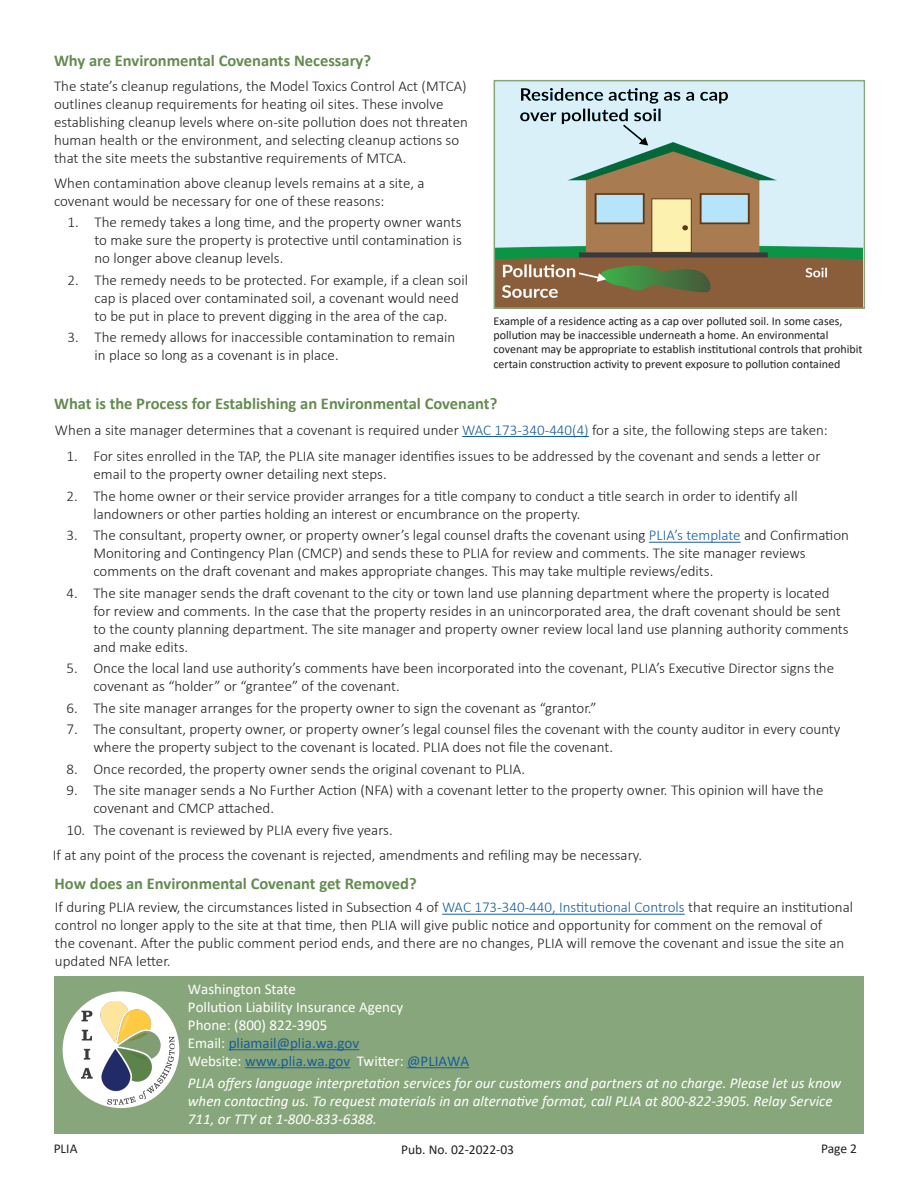
<style>
.page{position:relative;width:918px;height:1188px;background:#fff}
.page>*{position:absolute;margin:0;border:0;box-sizing:border-box;transform-origin:0 0}
.t1{font:700 16.5px "Calibri";color:#648b50}
.t2{font:300 15px/18px "Calibri";color:#231f20}
.t3{font:italic 15px/18px "Calibri";color:#fff}
.t4{font:15px/18px "Calibri";color:#fff}
.t5{font:15px "Calibri";color:#175d9e}
.t6{font:13.5px "Calibri";color:#231f20}
.t7{font:12px/14.4px "Calibri";color:#231f20}
.s1{color:#175d9e}
.s2{color:#fff}
</style>
<div class="page">
<div style="left:54px;top:977px;width:810px;height:157px;background:#88a67b"></div>
<hr style="left:229px;top:1049px;width:130px;height:1px;background:#175d9e">
<hr style="left:245px;top:1067px;width:105px;height:1px;background:#175d9e">
<hr style="left:407px;top:1067px;width:62px;height:1px;background:#175d9e">
<div style="left:63px;top:991px;width:116px;height:117px;background:#fff;border-radius:50%"></div>
<img style="left:81px;top:1001px;width:93px;height:104px">
<hr style="left:462px;top:436px;width:127px;height:1px;background:#175d9e">
<hr style="left:649px;top:542px;width:92px;height:1px;background:#175d9e">
<hr style="left:442px;top:914px;width:243px;height:1px;background:#175d9e">
<img style="left:497px;top:83px;width:365px;height:223px">
<div style="left:494px;top:80px;width:371px;height:229px;border:2px solid #88a67b"></div>
<p class="t1" style="left:54px;top:49px;width:319px">Why are Environmental Covenants Necessary?</p>
<p class="t2" style="left:54px;top:77px;width:415px">The state’s cleanup regulations, the Model Toxics Control Act (MTCA) outlines cleanup requirements for heating oil sites. These involve establishing cleanup levels where on-site pollution does not threaten human health or the environment, and selecting cleanup actions so that the site meets the substantive requirements of MTCA.</p>
<p class="t2" style="left:54px;top:174px;width:372px">When contamination above cleanup levels remains at a site, a covenant would be necessary for one of these reasons:</p>
<p class="t2" style="left:94px;top:213px;width:369px;text-align:justify;text-indent:-27px">1. The remedy takes a long time, and the property owner wants to make sure the property is protective until contamination is no longer above cleanup levels.</p>
<p class="t2" style="left:94px;top:271px;width:375px;text-indent:-27px">2. The remedy needs to be protected. For example, if a clean soil cap is placed over contaminated soil, a covenant would need to be put in place to prevent digging in the area of the cap.</p>
<p class="t2" style="left:94px;top:328px;width:362px;text-indent:-27px">3. The remedy allows for inaccessible contamination to remain in place so long as a covenant is in place.</p>
<p class="t7" style="left:494px;top:313px;width:371px">Example of a residence acting as a cap over polluted soil. In some cases, pollution may be inaccessible underneath a home. An environmental covenant may be appropriate to establish institutional controls that prohibit certain construction activity to prevent exposure to pollution contained</p>
<p class="t1" style="left:54px;top:392px;width:445px">What is the Process for Establishing an Environmental Covenant?</p>
<p class="t2" style="left:55px;top:420px;width:774px">When a site manager determines that a covenant is required under <span class="s1">WAC 173-340-440(4)</span> for a site, the following steps are taken:</p>
<p class="t2" style="left:93px;top:447px;width:729px;text-indent:-27px">1. For sites enrolled in the TAP, the PLIA site manager identifies issues to be addressed by the covenant and sends a letter or email to the property owner detailing next steps.</p>
<p class="t2" style="left:93px;top:487px;width:706px;text-indent:-27px">2. The home owner or their service provider arranges for a title company to conduct a title search in order to identify all landowners or other parties holding an interest or encumbrance on the property.</p>
<p class="t2" style="left:93px;top:526px;width:757px;text-indent:-27px">3. The consultant, property owner, or property owner’s legal counsel drafts the covenant using <span class="s1">PLIA’s template</span> and Confirmation<br>Monitoring and Contingency Plan (CMCP) and sends these to PLIA for review and comments. The site manager reviews comments on the draft covenant and makes appropriate changes. This may take multiple reviews/edits.</p>
<p class="t2" style="left:93px;top:584px;width:757px;text-indent:-27px">4. The site manager sends the draft covenant to the city or town land use planning department where the property is located for review and comments. In the case that the property resides in an unincorporated area, the draft covenant should be sent to the county planning department. The site manager and property owner review local land use planning authority comments and make edits.</p>
<p class="t2" style="left:93px;top:659px;width:742px;text-indent:-27px">5. Once the local land use authority’s comments have been incorporated into the covenant, PLIA’s Executive Director signs the covenant as “holder” or “grantee” of the covenant.</p>
<p class="t2" style="left:66px;top:699px;width:532px">6. The site manager arranges for the property owner to sign the covenant as “grantor.”</p>
<p class="t2" style="left:93px;top:720px;width:749px;text-indent:-27px">7. The consultant, property owner, or property owner’s legal counsel files the covenant with the county auditor in every county where the property subject to the covenant is located. PLIA does not file the covenant.</p>
<p class="t2" style="left:66px;top:760px;width:460px">8. Once recorded, the property owner sends the original covenant to PLIA.</p>
<p class="t2" style="left:93px;top:781px;width:731px;text-indent:-27px">9. The site manager sends a No Further Action (NFA) with a covenant letter to the property owner. This opinion will have the covenant and CMCP attached.</p>
<p class="t2" style="left:66px;top:821px;width:328px">10. The covenant is reviewed by PLIA every five years.</p>
<p class="t2" style="left:53px;top:846px;width:591px">If at any point of the process the covenant is rejected, amendments and refiling may be necessary.</p>
<p class="t1" style="left:55px;top:871px;width:364px">How does an Environmental Covenant get Removed?</p>
<p class="t2" style="left:55px;top:898px;width:800px">If during PLIA review, the circumstances listed in Subsection 4 of <span class="s1">WAC 173-340-440, Institutional Controls</span> that require an institutional control no longer apply to the site at that time, then PLIA will give public notice and opportunity for comment on the removal of<br>the covenant. After the public comment period ends, and there are no changes, PLIA will remove the covenant and issue the site an updated NFA letter.</p>
<p class="t4" style="left:188px;top:980px;width:217px">Washington State<br>Pollution Liability Insurance Agency<br>Phone: (800) 822-3905<br>Email: <span class="s1">pliamail@plia.wa.gov</span></p>
<p class="t5" style="left:188px;top:1051px;width:283px"><span class="s2">Website:</span> www.plia.wa.gov <span class="s2">Twitter:</span> @PLIAWA</p>
<p class="t3" style="left:188px;top:1073px;width:655px">PLIA offers language interpretation services for our customers and partners at no charge. Please let us know when contacting us. To request materials in an alternative format, call PLIA at 800-822-3905. Relay Service<br>711, or TTY at 1-800-833-6388.</p>
<p class="t6" style="left:54px;top:1139px;width:25px">PLIA</p>
<p class="t6" style="left:401px;top:1140px;width:114px">Pub. No. 02-2022-03</p>
<p class="t6" style="left:821px;top:1139px;width:38px">Page 2</p>
</div>
